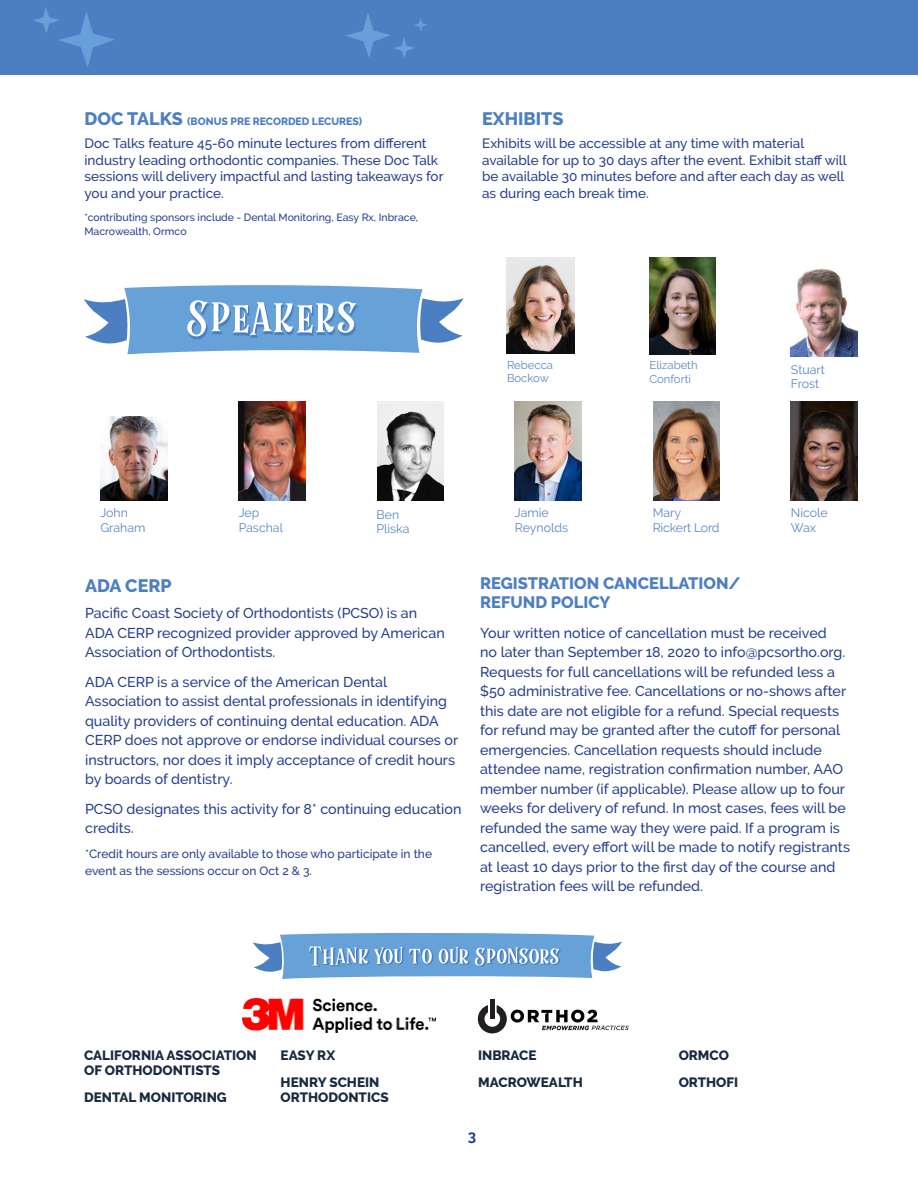
<style>
.page{position:relative;width:918px;height:1188px;background:#fff}
.page>*{position:absolute;margin:0;border:0;box-sizing:border-box;transform-origin:0 0}
.t1{font:800 18px "Raleway";color:#4b7fc1}
.t2{font:800 16.5px/19.5px "Raleway";color:#4b7fc1}
.t3{font:700 15px "Raleway";color:#253f8e}
.t4{font:500 14.25px/19.5px "Raleway";color:#253f8e}
.t5{font:500 13.5px/16.5px "Raleway";color:#253f8e}
.t6{font:800 13.5px/26.2px "Raleway";color:#182a41}
.t7{font:12.3px/14.9px "Raleway";color:#5b86c5}
.t8{font:500 12px/17.1px "Raleway";color:#253f8e}
.t9{font:11.4px/13.6px "Raleway";color:#5b86c5}
.t10{font:500 10.5px/13.5px "Raleway";color:#253f8e}
.t11{font:800 10.5px "Raleway";color:#4b7fc1}
.s1{font-size:18px}
</style>
<div class="page">
<div style="left:0;top:0;width:918px;height:75px;background:#4b7fc1"></div>
<svg style="left:33px;top:7px;width:81px;height:60px"></svg>
<svg style="left:346px;top:13px;width:81px;height:45px"></svg>
<img style="left:242px;top:998px;width:193px;height:35px">
<div style="left:490px;top:1000px;width:5px;height:19px;background:#231f20"></div>
<svg style="left:478px;top:1005px;width:151px;height:28px"></svg>
<svg style="left:253px;top:932px;width:369px;height:47px"></svg>
<svg style="left:84px;top:285px;width:380px;height:69px"></svg>
<img style="left:507px;top:258px;width:67px;height:96px">
<img style="left:791px;top:269px;width:67px;height:88px">
<img style="left:649px;top:258px;width:67px;height:96px">
<img style="left:101px;top:416px;width:67px;height:85px">
<img style="left:239px;top:401px;width:67px;height:100px">
<img style="left:653px;top:401px;width:67px;height:100px">
<div style="left:377px;top:401px;width:67px;height:100px;background:#f0f0f0"></div>
<img style="left:377px;top:411px;width:67px;height:90px">
<img style="left:515px;top:401px;width:67px;height:100px">
<img style="left:791px;top:401px;width:67px;height:100px">
<p class="t11" style="left:85px;top:115px;width:279px"><span class="s1">DOC TALKS</span> (BONUS PRE RECORDED LECURES)</p>
<p class="t5" style="left:85px;top:135px;width:361px">Doc Talks feature 45-60 minute lectures from different industry leading orthodontic companies. These Doc Talk sessions will delivery impactful and lasting takeaways for you and your practice.</p>
<p class="t10" style="left:85px;top:211px;width:335px">*contributing sponsors include - Dental Monitoring, Easy Rx, Inbrace,<br>Macrowealth, Ormco</p>
<p class="t1" style="left:482px;top:108px;width:83px">EXHIBITS</p>
<p class="t5" style="left:482px;top:135px;width:366px">Exhibits will be accessible at any time with material available for up to 30 days after the event. Exhibit staff will be available 30 minutes before and after each day as well as during each break time.</p>
<p class="t9" style="left:507px;top:358px;width:48px">Rebecca<br>Bockow</p>
<p class="t7" style="left:791px;top:362px;width:36px">Stuart<br>Frost</p>
<p class="t9" style="left:649px;top:358px;width:50px">Elizabeth<br>Conforti</p>
<p class="t7" style="left:100px;top:505px;width:47px">John<br>Graham</p>
<p class="t7" style="left:239px;top:505px;width:46px">Jep<br>Paschal</p>
<p class="t7" style="left:653px;top:505px;width:68px">Mary<br>Rickert Lord</p>
<p class="t7" style="left:377px;top:507px;width:34px">Ben<br>Pliska</p>
<p class="t7" style="left:515px;top:505px;width:55px">Jamie<br>Reynolds</p>
<p class="t7" style="left:791px;top:505px;width:38px">Nicole<br>Wax</p>
<p class="t1" style="left:85px;top:576px;width:88px">ADA CERP</p>
<p class="t4" style="left:85px;top:604px;width:361px">Pacific Coast Society of Orthodontists (PCSO) is an<br>ADA CERP recognized provider approved by American<br>Association of Orthodontists.</p>
<p class="t4" style="left:85px;top:672px;width:375px">ADA CERP is a service of the American Dental Association to assist dental professionals in identifying quality providers of continuing dental education. ADA CERP does not approve or endorse individual courses or instructors, nor does it imply acceptance of credit hours by boards of dentistry.</p>
<p class="t4" style="left:85px;top:799px;width:378px">PCSO designates this activity for 8* continuing education credits.</p>
<p class="t8" style="left:85px;top:845px;width:348px">*Credit hours are only available to those who participate in the event as the sessions occur on Oct 2 &amp; 3.</p>
<p class="t2" style="left:480px;top:573px;width:262px">REGISTRATION CANCELLATION/<br>REFUND POLICY</p>
<p class="t4" style="left:480px;top:623px;width:371px">Your written notice of cancellation must be received<br>no later than September 18, 2020 to info@pcsortho.org.<br>Requests for full cancellations will be refunded less a $50 administrative fee. Cancellations or no-shows after this date are not eligible for a refund. Special requests for refund may be granted after the cutoff for personal emergencies. Cancellation requests should include attendee name, registration confirmation number, AAO member number (if applicable). Please allow up to four weeks for delivery of refund. In most cases, fees will be refunded the same way they were paid. If a program is cancelled, every effort will be made to notify registrants at least 10 days prior to the first day of the course and registration fees will be refunded.</p>
<p class="t6" style="left:84px;top:1048px;width:174px;line-height:15px">CALIFORNIA ASSOCIATION<br>OF ORTHODONTISTS</p>
<p class="t6" style="left:84px;top:1084px;width:144px">DENTAL MONITORING</p>
<p class="t6" style="left:281px;top:1043px;width:100px">EASY RX<br>HENRY SCHEIN</p>
<p class="t6" style="left:281px;top:1084px;width:110px">ORTHODONTICS</p>
<p class="t6" style="left:478px;top:1043px;width:106px">INBRACE<br>MACROWEALTH</p>
<p class="t6" style="left:679px;top:1043px;width:61px">ORMCO<br>ORTHOFI</p>
<p class="t3" style="left:468px;top:1127px;width:10px">3</p>
</div>
